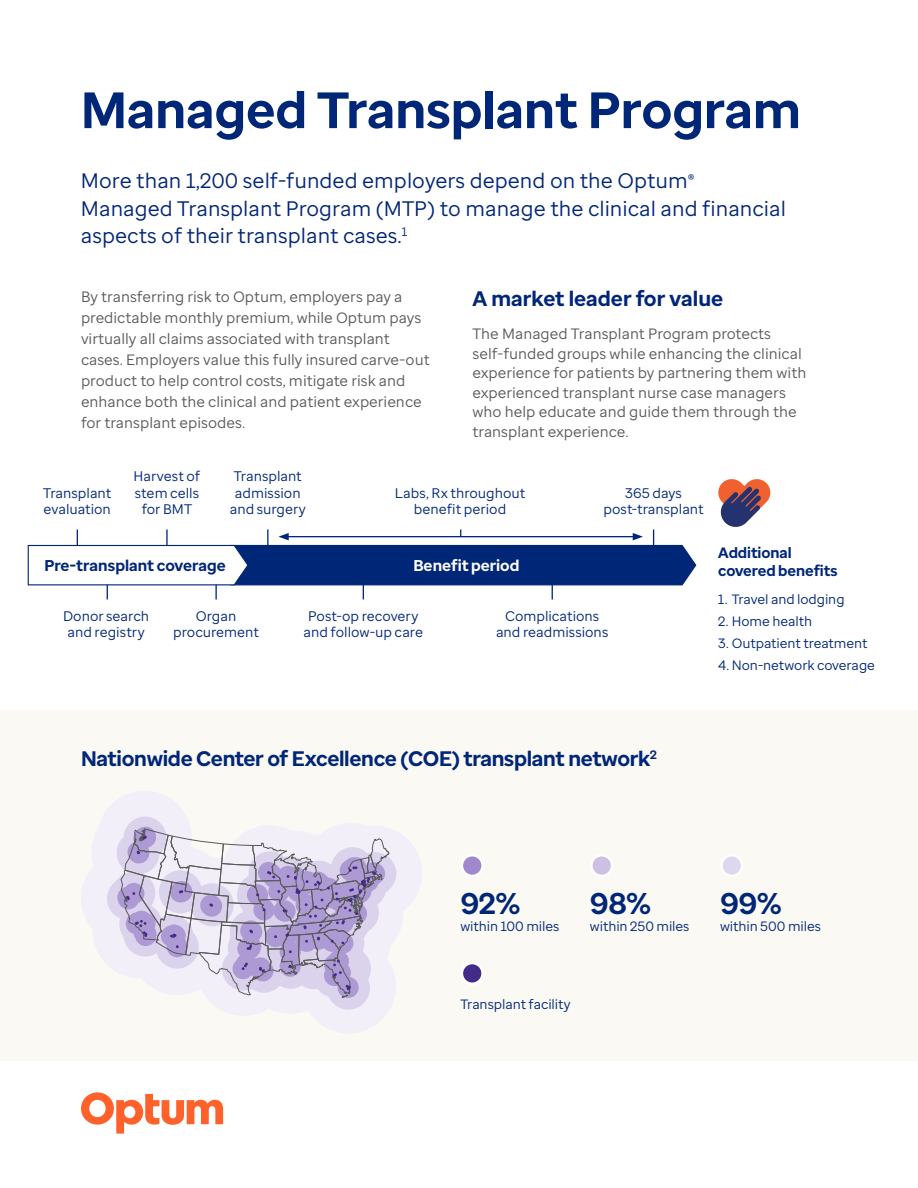
<style>
.page{position:relative;width:918px;height:1188px;background:#fff}
.page>*{position:absolute;margin:0;border:0;box-sizing:border-box;transform-origin:0 0}
.t1{font:700 51px "Optum Sans";color:#002677}
.First_level_headin{font:700 30px "Optum Sans";color:#002677}
.t2{font:21px/27.6px "Optum Sans";color:#002677}
.t3{font:700 21px "Optum Sans";letter-spacing:-.015em;color:#002677}
.First_level_headin-2{font:700 15.6px "Optum Sans";color:#002677}
.First_level_headin-3{font:700 15.6px "Optum Sans";color:#fff}
.t4{font:15px/21px "Optum Sans";color:#5a5a5a}
.First_level_headin-4{font:700 15px/18px "Optum Sans";letter-spacing:-.005em;color:#002677}
.First_level_headin-5{font:13.95px/16.6px "Optum Sans";color:#002677;text-align:center}
.t5{font:13.5px "Optum Sans";letter-spacing:-.005em;color:#002677}
.s1{font-family:"Minion Pro"}
</style>
<div class="page">
<div style="left:0;top:710px;width:918px;height:351px;background:#fbf9f4"></div>
<svg style="left:81px;top:1092px;width:142px;height:42px"></svg>
<svg style="left:27px;top:529px;width:670px;height:70px"></svg>
<svg style="left:718px;top:479px;width:52px;height:48px"></svg>
<svg style="left:107px;top:817px;width:289px;height:193px"></svg>
<div style="left:462px;top:963px;width:21px;height:21px;background:#422c88;border-radius:50%"></div>
<div style="left:461px;top:962px;width:23px;height:23px;border:3px solid #fff;border-radius:50%"></div>
<div style="left:462px;top:855px;width:21px;height:21px;background:#a088cd;border-radius:50%"></div>
<div style="left:461px;top:854px;width:23px;height:23px;border:3px solid #fff;border-radius:50%"></div>
<div style="left:591px;top:855px;width:21px;height:21px;background:#ccc0e4;border-radius:50%"></div>
<div style="left:590px;top:854px;width:23px;height:23px;border:3px solid #fff;border-radius:50%"></div>
<div style="left:721px;top:855px;width:21px;height:21px;background:#dfd7ee;border-radius:50%"></div>
<div style="left:720px;top:854px;width:24px;height:23px;border:3px solid #fff;border-radius:50%"></div>
<p class="t1" style="left:81px;top:77px;width:722px">Managed Transplant Program</p>
<p class="t2" style="left:81px;top:166px;width:707px">More than 1,200 self-funded employers depend on the Optum<span class="s1">®<br></span>Managed Transplant Program (MTP) to manage the clinical and financial aspects of their transplant cases.<sup>1</sup></p>
<p class="t4" style="left:81px;top:286px;width:350px">By transferring risk to Optum, employers pay a predictable monthly premium, while Optum pays virtually all claims associated with transplant cases. Employers value this fully insured carve-out product to help control costs, mitigate risk and enhance both the clinical and patient experience for transplant episodes.</p>
<p class="t3" style="left:472px;top:285px;width:252px">A market leader for value</p>
<p class="t4" style="left:472px;top:324px;width:335px;line-height:19.5px">The Managed Transplant Program protects self-funded groups while enhancing the clinical experience for patients by partnering them with experienced transplant nurse case managers who help educate and guide them through the transplant experience.</p>
<p class="First_level_headin-5" style="left:43px;top:484px;width:70px;text-align:left">Transplant evaluation</p>
<p class="First_level_headin-5" style="left:134px;top:468px;width:68px">Harvest of stem cells for BMT</p>
<p class="First_level_headin-5" style="left:230px;top:468px;width:78px">Transplant admission and surgery</p>
<p class="First_level_headin-5" style="left:395px;top:484px;width:132px">Labs, Rx throughout benefit period</p>
<p class="First_level_headin-2" style="left:44px;top:555px;width:183px">Pre-transplant coverage</p>
<p class="First_level_headin-3" style="left:413px;top:555px;width:108px">Benefit period</p>
<p class="First_level_headin-5" style="left:603px;top:484px;width:102px">365 days post-transplant</p>
<p class="First_level_headin-5" style="left:63px;top:607px;width:88px">Donor search and registry</p>
<p class="First_level_headin-5" style="left:304px;top:607px;width:121px">Post-op recovery and follow-up care</p>
<p class="First_level_headin-5" style="left:173px;top:607px;width:87px">Organ procurement</p>
<p class="First_level_headin-5" style="left:496px;top:607px;width:114px">Complications and readmissions</p>
<p class="First_level_headin-4" style="left:718px;top:544px;width:121px">Additional covered benefits</p>
<p class="t5" style="left:718px;top:590px;width:128px">1. Travel and lodging</p>
<p class="t5" style="left:718px;top:612px;width:95px">2. Home health</p>
<p class="t5" style="left:718px;top:634px;width:151px">3. Outpatient treatment</p>
<p class="t5" style="left:718px;top:656px;width:158px">4. Non-network coverage</p>
<p class="t3" style="left:81px;top:744px;width:577px">Nationwide Center of Excellence (COE) transplant network<sup>2</sup></p>
<p class="First_level_headin" style="left:460px;top:884px;width:62px">92%</p>
<p class="t5" style="left:460px;top:917px;width:101px">within 100 miles</p>
<p class="First_level_headin" style="left:590px;top:884px;width:63px">98%</p>
<p class="t5" style="left:590px;top:917px;width:101px">within 250 miles</p>
<p class="t5" style="left:460px;top:995px;width:112px">Transplant facility</p>
<p class="First_level_headin" style="left:720px;top:884px;width:64px">99%</p>
<p class="t5" style="left:720px;top:917px;width:103px">within 500 miles</p>
</div>
